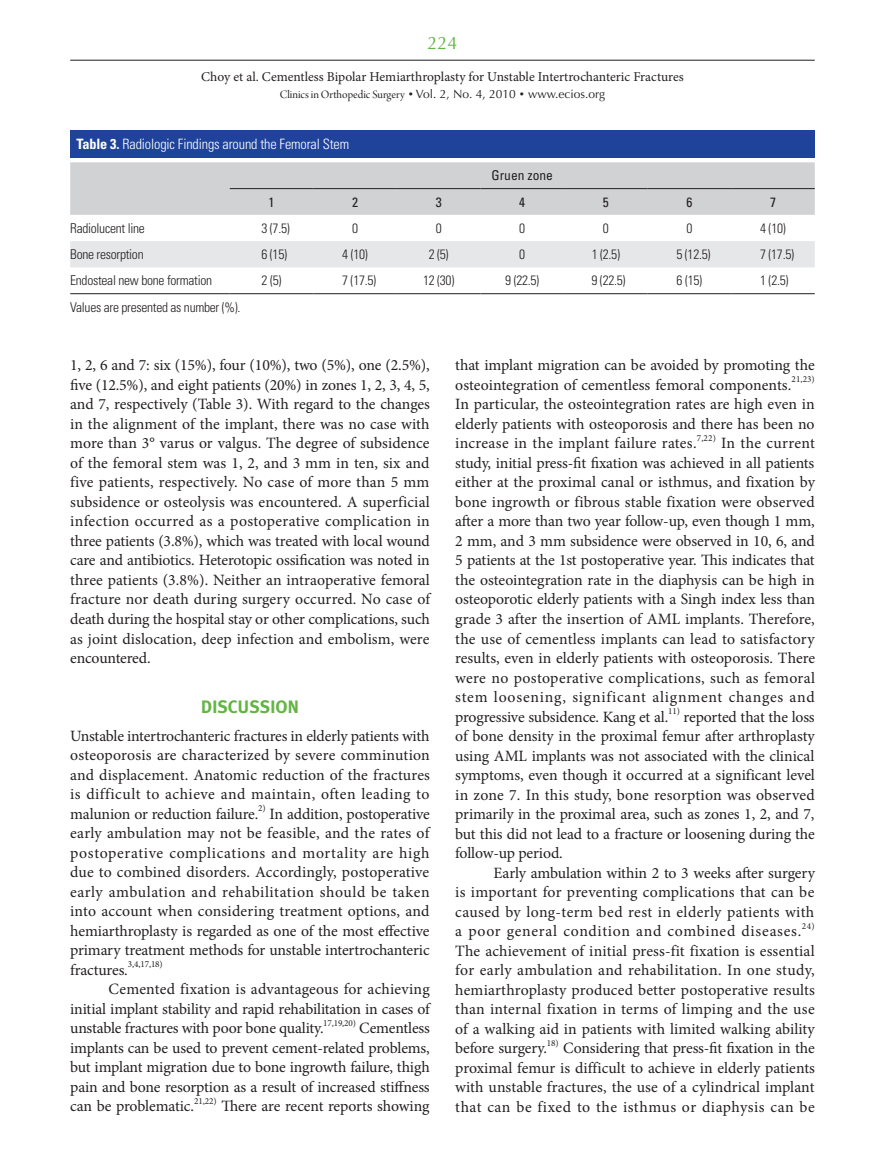
<style>
.page{position:relative;width:885px;height:1170px;background:#fff}
.page>*{position:absolute;margin:0;border:0;box-sizing:border-box;transform-origin:0 0}
.서론{font:700 18px "Meta Plus";letter-spacing:-.01em;color:#63b445}
.t1{font:18px "Optima LT Std";color:#63b445}
.본문{font:15.75px/19.5px "Minion Pro";letter-spacing:-.005em;color:#231f20;text-align:justify}
.표_제목{font:300 condensed 14.25px "Univers";letter-spacing:-.01em;color:#fff}
.표_본문{font:300 condensed 13.5px "Univers";letter-spacing:-.02em;color:#231f20}
.t2{font:13.5px "Minion Pro";letter-spacing:-.005em;color:#231f20}
.표_1_Line{font:condensed 13.5px "Univers";color:#231f20}
.t3{font:12px "Optima LT Std";color:#231f20}
.본문-2{font:9.15px "Minion Pro";letter-spacing:-.01em;color:#231f20}
.s1{font-family:"Arno Pro Display"}
.s2{font-size:9px}
.s3{font-weight:700}
</style>
<div class="page">
<hr style="left:70px;top:60px;width:744px;height:1px;background:#231f20">
<div style="left:70px;top:131px;width:744px;height:27px;background:#1f439b"></div>
<div style="left:70px;top:162px;width:744px;height:53px;background:#d1d2d4"></div>
<svg style="left:70px;top:267px;width:744px;height:28px"></svg>
<div style="left:70px;top:241px;width:744px;height:26px;background:#e6e7e9"></div>
<hr style="left:230px;top:188px;width:83px;height:1px;background:#231f20">
<hr style="left:313px;top:188px;width:84px;height:1px;background:#231f20">
<hr style="left:397px;top:188px;width:83px;height:1px;background:#231f20">
<hr style="left:480px;top:188px;width:84px;height:1px;background:#231f20">
<hr style="left:564px;top:188px;width:83px;height:1px;background:#231f20">
<hr style="left:647px;top:188px;width:84px;height:1px;background:#231f20">
<hr style="left:731px;top:188px;width:83px;height:1px;background:#231f20">
<hr style="left:70px;top:293px;width:160px;height:1px;background:#231f20">
<hr style="left:230px;top:293px;width:83px;height:1px;background:#231f20">
<hr style="left:313px;top:293px;width:84px;height:1px;background:#231f20">
<hr style="left:397px;top:293px;width:83px;height:1px;background:#231f20">
<hr style="left:480px;top:293px;width:84px;height:1px;background:#231f20">
<hr style="left:564px;top:293px;width:83px;height:1px;background:#231f20">
<hr style="left:647px;top:293px;width:84px;height:1px;background:#231f20">
<hr style="left:731px;top:293px;width:83px;height:1px;background:#231f20">
<p class="t1" style="left:427px;top:32px;width:32px">224</p>
<p class="t2" style="left:201px;top:68px;width:484px">Choy et al. Cementless Bipolar Hemiarthroplasty for Unstable Intertrochanteric Fractures</p>
<p class="t3" style="left:280px;top:87px;width:327px"><span class="s1">Clinics in Orthopedic Surgery</span> <span class="s2">•</span> Vol. 2, No. 4, 2010 <span class="s2">•</span> www.ecios.org</p>
<p class="표_제목" style="left:77px;top:136px;width:274px"><span class="s3">Table 3.</span> Radiologic Findings around the Femoral Stem</p>
<p class="표_1_Line" style="left:491px;top:167px;width:63px">Gruen zone</p>
<p class="표_1_Line" style="left:268px;top:193px;width:7px">1</p>
<p class="표_1_Line" style="left:352px;top:193px;width:7px">2</p>
<p class="표_1_Line" style="left:435px;top:193px;width:7px">3</p>
<p class="표_1_Line" style="left:519px;top:193px;width:7px">4</p>
<p class="표_1_Line" style="left:602px;top:193px;width:7px">5</p>
<p class="표_1_Line" style="left:686px;top:193px;width:7px">6</p>
<p class="표_1_Line" style="left:769px;top:193px;width:7px">7</p>
<p class="표_본문" style="left:70px;top:220px;width:76px">Radiolucent line</p>
<p class="표_본문" style="left:261px;top:220px;width:30px">3 (7.5)</p>
<p class="표_본문" style="left:352px;top:220px;width:7px">0</p>
<p class="표_본문" style="left:435px;top:220px;width:7px">0</p>
<p class="표_본문" style="left:519px;top:220px;width:7px">0</p>
<p class="표_본문" style="left:602px;top:220px;width:7px">0</p>
<p class="표_본문" style="left:686px;top:220px;width:7px">0</p>
<p class="표_본문" style="left:760px;top:220px;width:27px">4 (10)</p>
<p class="표_본문" style="left:70px;top:246px;width:75px">Bone resorption</p>
<p class="표_본문" style="left:261px;top:246px;width:27px">6 (15)</p>
<p class="표_본문" style="left:342px;top:246px;width:27px">4 (10)</p>
<p class="표_본문" style="left:428px;top:246px;width:21px">2 (5)</p>
<p class="표_본문" style="left:519px;top:246px;width:7px">0</p>
<p class="표_본문" style="left:591px;top:246px;width:30px">1 (2.5)</p>
<p class="표_본문" style="left:676px;top:246px;width:36px">5 (12.5)</p>
<p class="표_본문" style="left:760px;top:246px;width:36px">7 (17.5)</p>
<p class="표_본문" style="left:70px;top:272px;width:143px">Endosteal new bone formation</p>
<p class="표_본문" style="left:261px;top:272px;width:21px">2 (5)</p>
<p class="표_본문" style="left:342px;top:272px;width:36px">7 (17.5)</p>
<p class="표_본문" style="left:423px;top:272px;width:33px">12 (30)</p>
<p class="표_본문" style="left:505px;top:272px;width:36px">9 (22.5)</p>
<p class="표_본문" style="left:591px;top:272px;width:36px">9 (22.5)</p>
<p class="표_본문" style="left:676px;top:272px;width:27px">6 (15)</p>
<p class="표_본문" style="left:760px;top:272px;width:30px">1 (2.5)</p>
<p class="표_본문" style="left:70px;top:299px;width:172px">Values are presented as number (%).</p>
<p class="본문" style="left:70px;top:355px;width:361px">1, 2, 6 and 7: six (15%), four (10%), two (5%), one (2.5%), five (12.5%), and eight patients (20%) in zones 1, 2, 3, 4, 5, and 7, respectively (Table 3). With regard to the changes in the alignment of the implant, there was no case with more than 3° varus or valgus. The degree of subsidence of the femoral stem was 1, 2, and 3 mm in ten, six and five patients, respectively. No case of more than 5 mm subsidence or osteolysis was encountered. A superficial infection occurred as a postoperative complication in three patients (3.8%), which was treated with local wound care and antibiotics. Heterotopic ossification was noted in three patients (3.8%). Neither an intraoperative femoral fracture nor death during surgery occurred. No case of death during the hospital stay or other complications, such as joint dislocation, deep infection and embolism, were encountered.</p>
<p class="서론" style="left:201px;top:696px;width:100px">DISCUSSION</p>
<p class="본문" style="left:70px;top:726px;width:361px">Unstable intertrochanteric fractures in elderly patients with osteoporosis are characterized by severe comminution and displacement. Anatomic reduction of the fractures is difficult to achieve and maintain, often leading to malunion or reduction failure.</p>
<p class="본문-2" style="left:258px;top:802px;width:9px">2)</p>
<p class="본문" style="left:70px;top:804px;width:361px;text-indent:199px">In addition, postoperative early ambulation may not be feasible, and the rates of postoperative complications and mortality are high due to combined disorders. Accordingly, postoperative early ambulation and rehabilitation should be taken into account when considering treatment options, and hemiarthroplasty is regarded as one of the most effective primary treatment methods for unstable intertrochanteric fractures.</p>
<p class="본문-2" style="left:128px;top:958px;width:37px">3,4,17,18)</p>
<p class="본문" style="left:70px;top:979px;width:361px;text-indent:38px">Cemented fixation is advantageous for achieving initial implant stability and rapid rehabilitation in cases of unstable fractures with poor bone quality.</p>
<p class="본문-2" style="left:323px;top:1016px;width:34px">17,19,20)</p>
<p class="본문" style="left:70px;top:1018px;width:361px;text-indent:289px">Cementless implants can be used to prevent cement-related problems, but implant migration due to bone ingrowth failure, thigh pain and bone resorption as a result of increased stiffness can be problematic.</p>
<p class="본문-2" style="left:194px;top:1094px;width:24px">21,22)</p>
<p class="본문" style="left:221px;top:1096px;width:210px">There are recent reports showing</p>
<p class="본문" style="left:455px;top:355px;width:361px">that implant migration can be avoided by promoting the osteointegration of cementless femoral components.</p>
<p class="본문-2" style="left:791px;top:373px;width:25px">21,23)</p>
<p class="본문" style="left:455px;top:394px;width:361px">In particular, the osteointegration rates are high even in elderly patients with osteoporosis and there has been no increase in the implant failure rates.</p>
<p class="본문-2" style="left:696px;top:432px;width:21px">7,22)</p>
<p class="본문" style="left:455px;top:433px;width:361px;text-indent:266px">In the current study, initial press-fit fixation was achieved in all patients either at the proximal canal or isthmus, and fixation by bone ingrowth or fibrous stable fixation were observed after a more than two year follow-up, even though 1 mm, 2 mm, and 3 mm subsidence were observed in 10, 6, and 5 patients at the 1st postoperative year. This indicates that the osteointegration rate in the diaphysis can be high in osteoporotic elderly patients with a Singh index less than grade 3 after the insertion of AML implants. Therefore, the use of cementless implants can lead to satisfactory results, even in elderly patients with osteoporosis. There were no postoperative complications, such as femoral stem loosening, significant alignment changes and progressive subsidence. Kang et al.</p>
<p class="본문-2" style="left:668px;top:705px;width:13px">11)</p>
<p class="본문" style="left:455px;top:706px;width:361px;text-indent:228px">reported that the loss of bone density in the proximal femur after arthroplasty using AML implants was not associated with the clinical symptoms, even though it occurred at a significant level in zone 7. In this study, bone resorption was observed primarily in the proximal area, such as zones 1, 2, and 7, but this did not lead to a fracture or loosening during the follow-up period.</p>
<p class="본문" style="left:455px;top:862px;width:361px;text-indent:38px">Early ambulation within 2 to 3 weeks after surgery is important for preventing complications that can be caused by long-term bed rest in elderly patients with a poor general condition and combined diseases.</p>
<p class="본문-2" style="left:801px;top:919px;width:14px">24)</p>
<p class="본문" style="left:455px;top:940px;width:361px">The achievement of initial press-fit fixation is essential for early ambulation and rehabilitation. In one study, hemiarthroplasty produced better postoperative results than internal fixation in terms of limping and the use of a walking aid in patients with limited walking ability before surgery.</p>
<p class="본문-2" style="left:547px;top:1036px;width:13px">18)</p>
<p class="본문" style="left:455px;top:1038px;width:361px;text-indent:108px">Considering that press-fit fixation in the proximal femur is difficult to achieve in elderly patients with unstable fractures, the use of a cylindrical implant that can be fixed to the isthmus or diaphysis can be</p>
</div>
